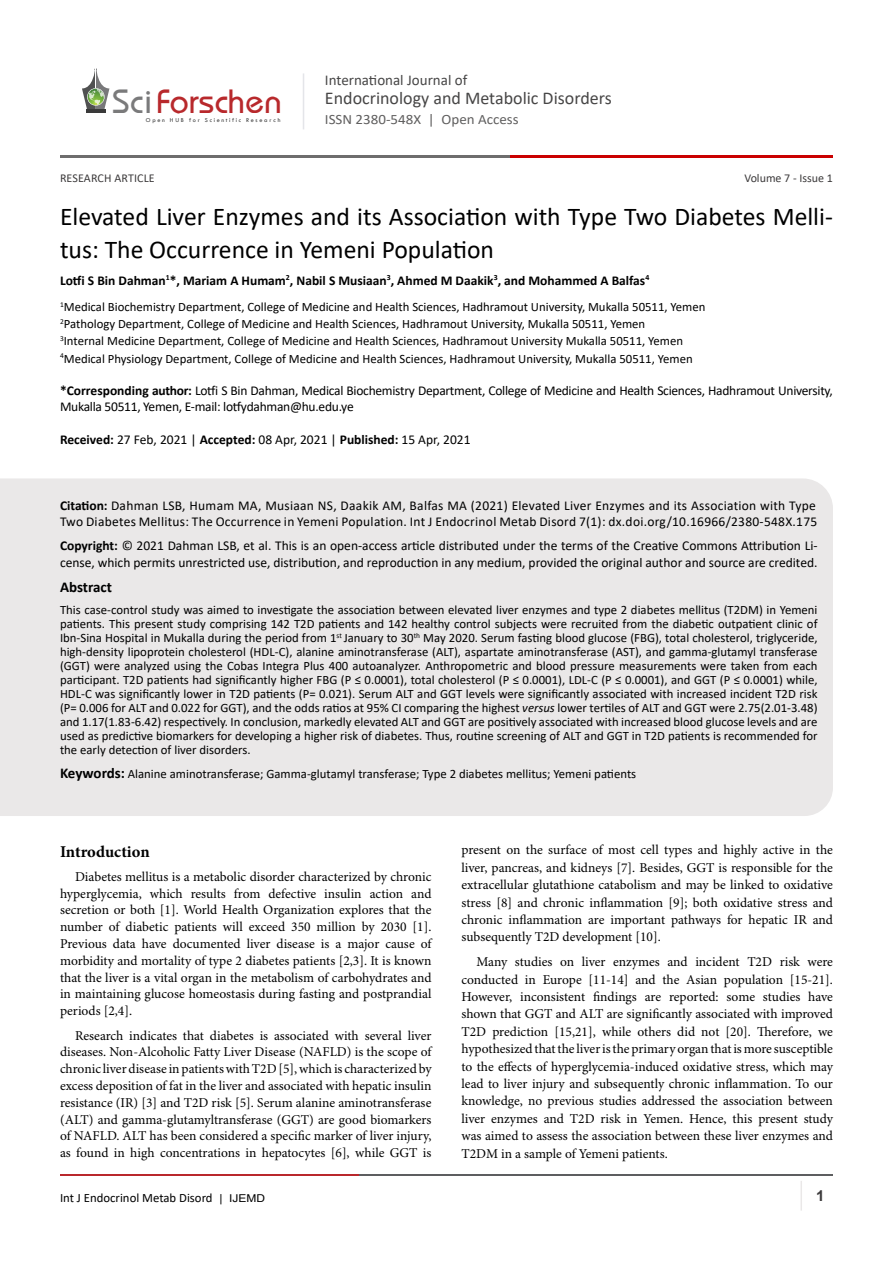
<style>
.page{position:relative;width:893px;height:1263px;background:#fff}
.page>*{position:absolute;margin:0;border:0;box-sizing:border-box;transform-origin:0 0}
.t1{font:35.1px "Opal";color:#b8292c}
.t2{font:25.65px/33px "Calibri";color:#000}
.t3{font:18px "Calibri";color:#474646}
.Heading_1{font:700 16.5px "Minion Pro";letter-spacing:-.005em;color:#000}
.t4{font:15px "Calibri";color:#474646}
.t5{font:700 15px "Calibri";color:#000}
.t6{font:700 15px "Arial";color:#3c3a3b}
.t7{font:14.25px "Calibri";color:#605f5f;scale:1.05 1}
.t8{font:13.5px/17.4px "Minion Pro";color:#000;text-align:justify}
.t9{font:13.5px/16.5px "Calibri";color:#000}
.t10{font:13.5px/16.5px "Calibri";letter-spacing:.02em;color:#000}
.t11{font:13.5px/16.5px "Calibri";letter-spacing:-.02em;color:#000}
.t12{font:700 13.5px "Calibri";color:#000}
.t13{font:12.75px/14.1px "Calibri";color:#000;text-align:justify}
.t14{font:12px "Calibri";color:#3c3a3b}
.t15{font:6.15px "Tw Cen";letter-spacing:.28em;color:#3a3a3a}
.s1{color:#7a7a7b}
.s2{font-weight:700}
.s3{font-style:italic}
.s4{font-weight:700;font-size:15px}
.s5{font-family:"Arial";font-size:10.8px}
</style>
<div class="page">
<hr style="left:86px;top:109px;width:19px;height:4px;background:#3a3a3a">
<svg style="left:82px;top:68px;width:27px;height:41px"></svg>
<hr style="left:303px;top:73px;width:1px;height:56px;background:#e4e5e9">
<hr style="left:800px;top:1181px;width:2px;height:29px;background:#eae8e8">
<hr style="left:60px;top:1174px;width:300px;height:2px;background:#b9282c">
<hr style="left:359px;top:1174px;width:474px;height:2px;background:#5d5e60">
<hr style="left:60px;top:155px;width:535px;height:2px;background:#6e6d6d">
<hr style="left:511px;top:155px;width:322px;height:2px;background:#ca0000">
<div style="left:0;top:478px;width:833px;height:338px;background:#eae8e8"></div>
<h1 class="t1" style="left:113px;top:80px;width:171px"><span class="s1">Sci</span>Forschen</h1>
<p class="t15" style="left:146px;top:116px;width:136px">Open HUB for Scientific Research</p>
<p class="t4" style="left:325px;top:69px;width:144px">International Journal of</p>
<h3 class="t3" style="left:325px;top:86px;width:288px">Endocrinology and Metabolic Disorders</h3>
<p class="t7" style="left:325px;top:110px;width:186px">ISSN 2380-548X | Open Access</p>
<p class="t14" style="left:744px;top:170px;width:90px">Volume 7 - Issue 1</p>
<p class="t14" style="left:60px;top:170px;width:96px">RESEARCH ARTICLE</p>
<p class="t2" style="left:60px;top:199px;width:774px">Elevated Liver Enzymes and its Association with Type Two Diabetes Melli&shy;tus: The Occurrence in Yemeni Population</p>
<p class="t12" style="left:60px;top:270px;width:591px">Lotfi S Bin Dahman<sup>1</sup>*, Mariam A Humam<sup>2</sup>, Nabil S Musiaan<sup>3</sup>, Ahmed M Daakik<sup>3</sup>, and Mohammed A Balfas<sup>4</sup></p>
<p class="t13" style="left:60px;top:299px;width:647px"><sup>1</sup>Medical Biochemistry Department, College of Medicine and Health Sciences, Hadhramout University, Mukalla 50511, Yemen</p>
<p class="t13" style="left:60px;top:316px;width:587px"><sup>2</sup>Pathology Department, College of Medicine and Health Sciences, Hadhramout University, Mukalla 50511, Yemen</p>
<p class="t13" style="left:60px;top:334px;width:625px"><sup>3</sup>Internal Medicine Department, College of Medicine and Health Sciences, Hadhramout University Mukalla 50511, Yemen</p>
<p class="t13" style="left:60px;top:351px;width:634px"><sup>4</sup>Medical Physiology Department, College of Medicine and Health Sciences, Hadhramout University, Mukalla 50511, Yemen</p>
<p class="t11" style="left:60px;top:382px;width:774px"><span class="s2">*Corresponding author:</span> Lotfi S Bin Dahman, Medical Biochemistry Department, College of Medicine and Health Sciences, Hadhramout University,<br>Mukalla 50511, Yemen, E-mail: lotfydahman@hu.edu.ye</p>
<p class="t9" style="left:60px;top:430px;width:412px"><span class="s2">Received:</span> 27 Feb, 2021 | <span class="s2">Accepted:</span> 08 Apr, 2021 | <span class="s2">Published:</span> 15 Apr, 2021</p>
<p class="t10" style="left:60px;top:497px;width:759px"><span class="s2">Citation:</span> Dahman LSB, Humam MA, Musiaan NS, Daakik AM, Balfas MA (2021) Elevated Liver Enzymes and its Association with Type<br>Two Diabetes Mellitus: The Occurrence in Yemeni Population. Int J Endocrinol Metab Disord 7(1): dx.doi.org/10.16966/2380-548X.175</p>
<p class="t9" style="left:60px;top:537px;width:759px"><span class="s2">Copyright:</span> © 2021 Dahman LSB, et al. This is an open-access article distributed under the terms of the Creative Commons Attribution Li&shy;cense, which permits unrestricted use, distribution, and reproduction in any medium, provided the original author and source are credited.</p>
<p class="t5" style="left:60px;top:577px;width:53px">Abstract</p>
<p class="t13" style="left:60px;top:602px;width:759px">This case-control study was aimed to investigate the association between elevated liver enzymes and type 2 diabetes mellitus (T2DM) in Yemeni patients. This present study comprising 142 T2D patients and 142 healthy control subjects were recruited from the diabetic outpatient clinic of Ibn-Sina Hospital in Mukalla during the period from 1<sup>st</sup> January to 30<sup>th</sup> May 2020. Serum fasting blood glucose (FBG), total cholesterol, triglyceride, high-density lipoprotein cholesterol (HDL-C), alanine aminotransferase (ALT), aspartate aminotransferase (AST), and gamma-glutamyl transferase (GGT) were analyzed using the Cobas Integra Plus 400 autoanalyzer. Anthropometric and blood pressure measurements were taken from each participant. T2D patients had significantly higher FBG (P ≤ 0.0001), total cholesterol (P ≤ 0.0001), LDL-C (P ≤ 0.0001), and GGT (P ≤ 0.0001) while, HDL-C was significantly lower in T2D patients (P= 0.021). Serum ALT and GGT levels were significantly associated with increased incident T2D risk (P= 0.006 for ALT and 0.022 for GGT), and the odds ratios at 95% CI comparing the highest <span class="s3">versus</span> lower tertiles of ALT and GGT were 2.75(2.01-3.48) and 1.17(1.83-6.42) respectively. In conclusion, markedly elevated ALT and GGT are positively associated with increased blood glucose levels and are used as predictive biomarkers for developing a higher risk of diabetes. Thus, routine screening of ALT and GGT in T2D patients is recommended for the early detection of liver disorders.</p>
<p class="t13" style="left:60px;top:767px;width:578px"><span class="s4">Keywords:</span> Alanine aminotransferase; Gamma-glutamyl transferase; Type 2 diabetes mellitus; Yemeni patients</p>
<p class="Heading_1" style="left:60px;top:840px;width:91px">Introduction</p>
<p class="t8" style="left:60px;top:869px;width:373px;line-height:16.8px;text-indent:15px">Diabetes mellitus is a metabolic disorder characterized by chronic hyperglycemia, which results from defective insulin action and secretion or both [1]. World Health Organization explores that the number of diabetic patients will exceed 350 million by 2030 [1].<br>Previous data have documented liver disease is a major cause of morbidity and mortality of type 2 diabetes patients [2,3]. It is known that the liver is a vital organ in the metabolism of carbohydrates and in maintaining glucose homeostasis during fasting and postprandial periods [2,4].</p>
<p class="t8" style="left:60px;top:1027px;width:373px;line-height:16.8px;text-indent:15px">Research indicates that diabetes is associated with several liver diseases. Non-Alcoholic Fatty Liver Disease (NAFLD) is the scope of chronic liver disease in patients with T2D [5], which is characterized by excess deposition of fat in the liver and associated with hepatic insulin resistance (IR) [3] and T2D risk [5]. Serum alanine aminotransferase (ALT) and gamma-glutamyltransferase (GGT) are good biomarkers of NAFLD. ALT has been considered a specific marker of liver injury, as found in high concentrations in hepatocytes [6], while GGT is</p>
<p class="t8" style="left:461px;top:842px;width:373px">present on the surface of most cell types and highly active in the liver, pancreas, and kidneys [7]. Besides, GGT is responsible for the extracellular glutathione catabolism and may be linked to oxidative stress [8] and chronic inflammation [9]; both oxidative stress and chronic inflammation are important pathways for hepatic IR and subsequently T2D development [10].</p>
<p class="t8" style="left:461px;top:954px;width:373px;text-indent:15px">Many studies on liver enzymes and incident T2D risk were conducted in Europe [11-14] and the Asian population [15-21].<br>However, inconsistent findings are reported: some studies have shown that GGT and ALT are significantly associated with improved T2D prediction [15,21], while others did not [20]. Therefore, we hypothesized that the liver is the primary organ that is more susceptible to the effects of hyperglycemia-induced oxidative stress, which may lead to liver injury and subsequently chronic inflammation. To our knowledge, no previous studies addressed the association between liver enzymes and T2D risk in Yemen. Hence, this present study was aimed to assess the association between these liver enzymes and T2DM in a sample of Yemeni patients.</p>
<p class="t13" style="left:60px;top:1191px;width:207px">Int J Endocrinol Metab Disord <span class="s5">| IJEMD</span></p>
<p class="t6" style="left:816px;top:1185px;width:10px">1</p>
</div>
